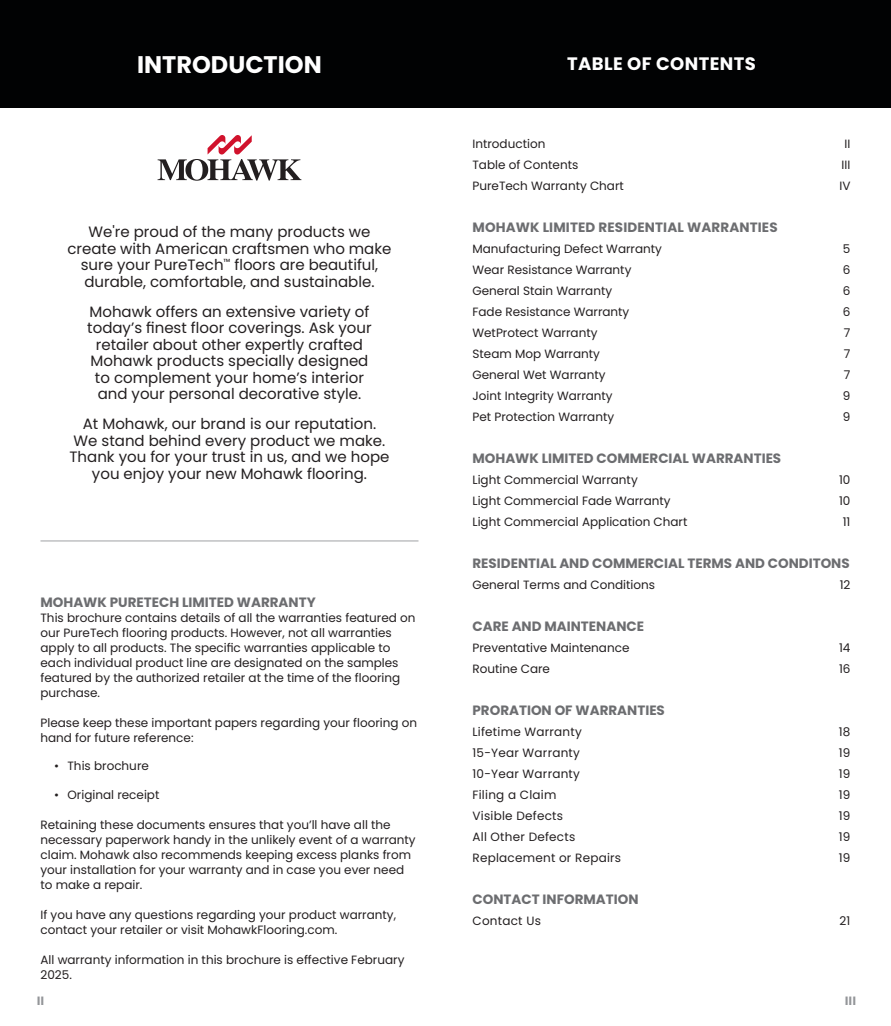
<style>
.page{position:relative;width:891px;height:1026px;background:#fff}
.page>*{position:absolute;margin:0;border:0;box-sizing:border-box;transform-origin:0 0}
.Top_Header{font:700 24px "Poppins";color:#fff}
.Top_Header-2{font:700 18px "Poppins";letter-spacing:.02em;color:#fff}
.Fluffy_Body{font:15px/16.5px "Poppins";color:#231f20;text-align:center}
.Main_Body_Subheader{font:700 13.5px "Poppins";color:#6c6d70}
.Body_Header{font:12px/15px "Poppins";color:#231f20}
.Body_Header-2{font:12px "Poppins";letter-spacing:.02em;color:#231f20}
.Page_Numbers{font:700 12px "Avenir Next";color:#939598}
</style>
<div class="page">
<div style="left:0;top:0;width:459px;height:108px;background:#010203"></div>
<div style="left:432px;top:0;width:459px;height:108px;background:#010203"></div>
<hr style="left:40px;top:540px;width:378px;height:2px;background:#bcbdc0">
<svg style="left:158px;top:135px;width:143px;height:46px"></svg>
<p class="Top_Header" style="left:137px;top:51px;width:186px">INTRODUCTION</p>
<p class="Top_Header-2" style="left:567px;top:53px;width:190px">TABLE OF CONTENTS</p>
<p class="Fluffy_Body" style="left:68px;top:224px;width:325px">We're proud of the many products we create with American craftsmen who make sure your PureTech<sup>™</sup> floors are beautiful, durable, comfortable, and sustainable.</p>
<p class="Fluffy_Body" style="left:87px;top:303px;width:286px">Mohawk offers an extensive variety of today’s finest floor coverings. Ask your retailer about other expertly crafted Mohawk products specially designed to complement your home’s interior and your personal decorative style.</p>
<p class="Fluffy_Body" style="left:70px;top:416px;width:321px">At Mohawk, our brand is our reputation.<br>We stand behind every product we make.<br>Thank you for your trust in us, and we hope you enjoy your new Mohawk flooring.</p>
<p class="Main_Body_Subheader" style="left:40px;top:594px;width:277px">MOHAWK PURETECH LIMITED WARRANTY</p>
<p class="Body_Header" style="left:40px;top:610px;width:377px">This brochure contains details of all the warranties featured on our PureTech flooring products. However, not all warranties apply to all products. The specific warranties applicable to each individual product line are designated on the samples featured by the authorized retailer at the time of the flooring purchase.</p>
<p class="Body_Header" style="left:40px;top:715px;width:378px">Please keep these important papers regarding your flooring on hand for future reference:</p>
<p class="Body_Header" style="left:54px;top:758px;width:96px">• This brochure</p>
<p class="Body_Header" style="left:54px;top:787px;width:107px">• Original receipt</p>
<p class="Body_Header" style="left:40px;top:817px;width:377px">Retaining these documents ensures that you’ll have all the necessary paperwork handy in the unlikely event of a warranty claim. Mohawk also recommends keeping excess planks from your installation for your warranty and in case you ever need to make a repair.</p>
<p class="Body_Header" style="left:40px;top:907px;width:357px">If you have any questions regarding your product warranty, contact your retailer or visit MohawkFlooring.com.</p>
<p class="Body_Header" style="left:40px;top:952px;width:365px">All warranty information in this brochure is effective February<br>2025.</p>
<p class="Body_Header" style="left:472px;top:136px;width:74px">Introduction</p>
<p class="Body_Header" style="left:845px;top:136px;width:7px">II</p>
<p class="Body_Header" style="left:472px;top:157px;width:107px">Table of Contents</p>
<p class="Body_Header" style="left:842px;top:157px;width:10px">III</p>
<p class="Body_Header" style="left:472px;top:178px;width:153px">PureTech Warranty Chart</p>
<p class="Body_Header" style="left:839px;top:178px;width:13px">IV</p>
<p class="Main_Body_Subheader" style="left:472px;top:219px;width:307px">MOHAWK LIMITED RESIDENTIAL WARRANTIES</p>
<p class="Body_Header" style="left:472px;top:241px;width:191px">Manufacturing Defect Warranty</p>
<p class="Body_Header" style="left:843px;top:241px;width:9px">5</p>
<p class="Body_Header" style="left:472px;top:262px;width:160px">Wear Resistance Warranty</p>
<p class="Body_Header" style="left:843px;top:262px;width:9px">6</p>
<p class="Body_Header" style="left:472px;top:283px;width:141px">General Stain Warranty</p>
<p class="Body_Header" style="left:843px;top:283px;width:9px">6</p>
<p class="Body_Header" style="left:472px;top:304px;width:158px">Fade Resistance Warranty</p>
<p class="Body_Header" style="left:843px;top:304px;width:9px">6</p>
<p class="Body_Header" style="left:472px;top:325px;width:126px">WetProtect Warranty</p>
<p class="Body_Header" style="left:844px;top:325px;width:8px">7</p>
<p class="Body_Header" style="left:472px;top:346px;width:129px">Steam Mop Warranty</p>
<p class="Body_Header" style="left:844px;top:346px;width:8px">7</p>
<p class="Body_Header" style="left:472px;top:367px;width:135px">General Wet Warranty</p>
<p class="Body_Header" style="left:844px;top:367px;width:8px">7</p>
<p class="Body_Header" style="left:472px;top:388px;width:142px">Joint Integrity Warranty</p>
<p class="Body_Header" style="left:843px;top:388px;width:9px">9</p>
<p class="Body_Header" style="left:472px;top:409px;width:143px">Pet Protection Warranty</p>
<p class="Body_Header" style="left:843px;top:409px;width:9px">9</p>
<p class="Main_Body_Subheader" style="left:472px;top:450px;width:310px">MOHAWK LIMITED COMMERCIAL WARRANTIES</p>
<p class="Body_Header" style="left:472px;top:472px;width:167px">Light Commercial Warranty</p>
<p class="Body_Header" style="left:839px;top:472px;width:13px">10</p>
<p class="Body_Header" style="left:472px;top:493px;width:200px">Light Commercial Fade Warranty</p>
<p class="Body_Header" style="left:839px;top:493px;width:13px">10</p>
<p class="Body_Header" style="left:472px;top:514px;width:216px">Light Commercial Application Chart</p>
<p class="Body_Header" style="left:843px;top:514px;width:9px">11</p>
<p class="Main_Body_Subheader" style="left:472px;top:556px;width:379px">RESIDENTIAL AND COMMERCIAL TERMS AND CONDITONS</p>
<p class="Body_Header" style="left:472px;top:578px;width:184px">General Terms and Conditions</p>
<p class="Body_Header" style="left:840px;top:578px;width:12px">12</p>
<p class="Main_Body_Subheader" style="left:472px;top:619px;width:173px">CARE AND MAINTENANCE</p>
<p class="Body_Header" style="left:472px;top:641px;width:158px">Preventative Maintenance</p>
<p class="Body_Header" style="left:839px;top:641px;width:13px">14</p>
<p class="Body_Header" style="left:472px;top:662px;width:79px">Routine Care</p>
<p class="Body_Header" style="left:839px;top:662px;width:13px">16</p>
<p class="Main_Body_Subheader" style="left:472px;top:703px;width:194px">PRORATION OF WARRANTIES</p>
<p class="Body_Header-2" style="left:472px;top:725px;width:111px">Lifetime Warranty</p>
<p class="Body_Header" style="left:839px;top:725px;width:13px">18</p>
<p class="Body_Header-2" style="left:472px;top:746px;width:109px">15-Year Warranty</p>
<p class="Body_Header" style="left:839px;top:746px;width:13px">19</p>
<p class="Body_Header-2" style="left:472px;top:767px;width:109px">10-Year Warranty</p>
<p class="Body_Header" style="left:839px;top:767px;width:13px">19</p>
<p class="Body_Header-2" style="left:472px;top:788px;width:85px">Filing a Claim</p>
<p class="Body_Header" style="left:839px;top:788px;width:13px">19</p>
<p class="Body_Header-2" style="left:472px;top:809px;width:92px">Visible Defects</p>
<p class="Body_Header" style="left:839px;top:809px;width:13px">19</p>
<p class="Body_Header-2" style="left:472px;top:830px;width:104px">All Other Defects</p>
<p class="Body_Header" style="left:839px;top:830px;width:13px">19</p>
<p class="Body_Header-2" style="left:472px;top:851px;width:150px">Replacement or Repairs</p>
<p class="Body_Header" style="left:839px;top:851px;width:13px">19</p>
<p class="Main_Body_Subheader" style="left:472px;top:892px;width:168px">CONTACT INFORMATION</p>
<p class="Body_Header-2" style="left:472px;top:914px;width:70px">Contact Us</p>
<p class="Body_Header" style="left:840px;top:914px;width:12px">21</p>
<p class="Page_Numbers" style="left:37px;top:990px;width:9px">II</p>
<p class="Page_Numbers" style="left:845px;top:990px;width:13px">III</p>
</div>
